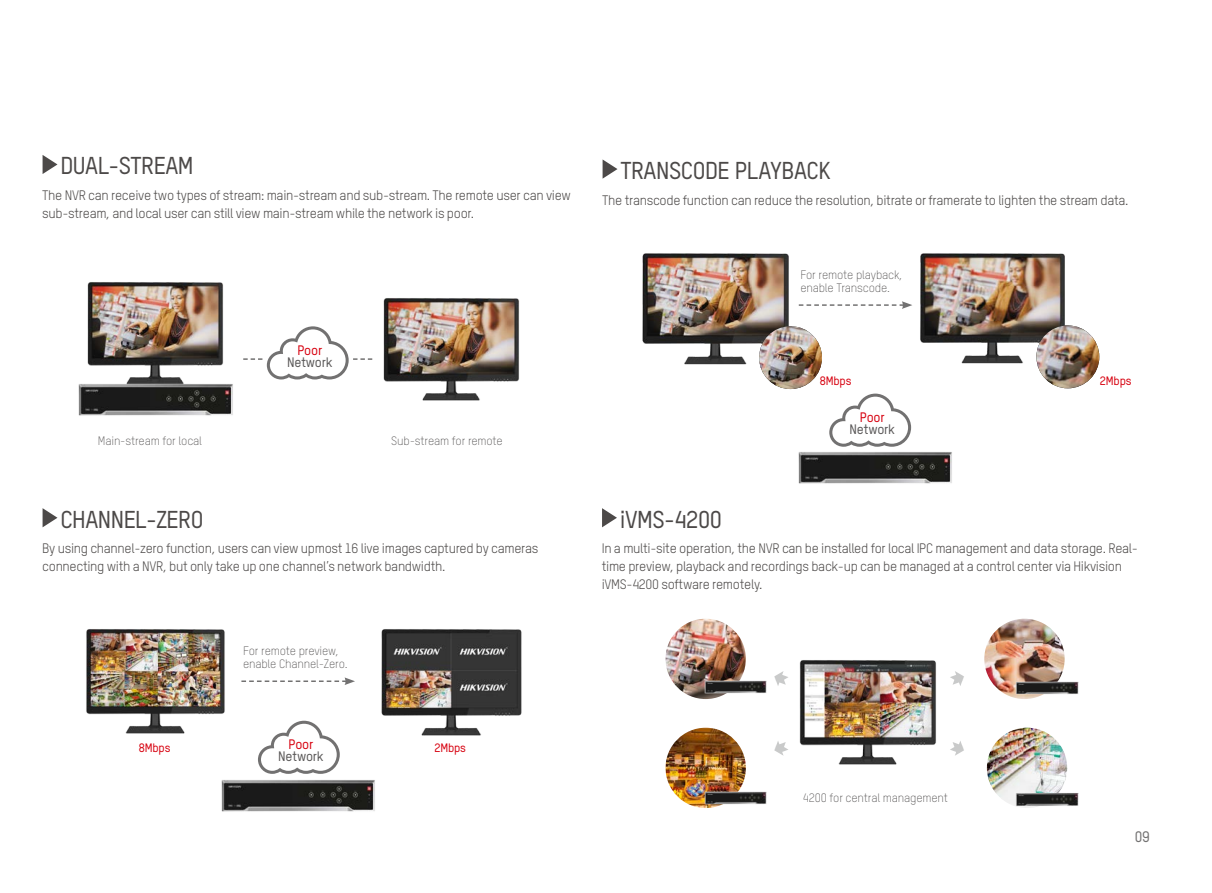
<style>
.page{position:relative;width:1212px;height:893px;background:#fff}
.page>*{position:absolute;margin:0;border:0;box-sizing:border-box;transform-origin:0 0}
.t1{font:500 24px "TSTARPRO";letter-spacing:-.02em;color:#4c4948}
.t2{font:500 15px "TSTARPRO";color:#727171}
.t3{font:13.5px/18px "TSTARPRO";letter-spacing:-.025em;color:#4c4948}
.t4{font:500 13.5px "TSTARPRO";letter-spacing:-.015em;color:#595757}
.t5{font:500 13.5px "TSTARPRO";letter-spacing:-.015em;color:#d7000f}
.t6{font:300 12px/13.5px "TSTARPRO";letter-spacing:-.015em;color:#595757}
.t7{font:500 12px "TSTARPRO";letter-spacing:-.015em;color:#d7000f}
</style>
<div class="page">
<svg style="left:43px;top:155px;width:14px;height:19px"></svg>
<svg style="left:602px;top:159px;width:15px;height:20px"></svg>
<svg style="left:602px;top:508px;width:15px;height:19px"></svg>
<svg style="left:43px;top:508px;width:14px;height:19px"></svg>
<img style="left:87px;top:282px;width:137px;height:95px">
<img style="left:372px;top:298px;width:148px;height:103px">
<img style="left:642px;top:253px;width:164px;height:111px">
<svg style="left:829px;top:394px;width:82px;height:51px"></svg>
<svg style="left:258px;top:721px;width:82px;height:52px"></svg>
<svg style="left:243px;top:326px;width:129px;height:53px"></svg>
<img style="left:78px;top:377px;width:155px;height:39px">
<img style="left:798px;top:445px;width:154px;height:39px">
<img style="left:221px;top:773px;width:154px;height:39px">
<img style="left:920px;top:253px;width:158px;height:110px">
<svg style="left:799px;top:301px;width:113px;height:8px"></svg>
<svg style="left:241px;top:677px;width:114px;height:8px"></svg>
<img style="left:1036px;top:325px;width:63px;height:63px;border-radius:31px">
<img style="left:759px;top:326px;width:63px;height:63px;border-radius:31px">
<img style="left:799px;top:660px;width:137px;height:104px">
<img style="left:665px;top:619px;width:81px;height:80px;border-radius:40px">
<img style="left:665px;top:728px;width:81px;height:80px;border-radius:40px">
<img style="left:987px;top:728px;width:80px;height:80px;border-radius:40px">
<img style="left:984px;top:619px;width:80px;height:80px;border-radius:40px">
<svg style="left:950px;top:671px;width:14px;height:15px"></svg>
<svg style="left:774px;top:671px;width:14px;height:15px"></svg>
<svg style="left:950px;top:741px;width:14px;height:15px"></svg>
<svg style="left:774px;top:741px;width:14px;height:15px"></svg>
<img style="left:1015px;top:679px;width:64px;height:18px">
<img style="left:704px;top:678px;width:63px;height:18px">
<img style="left:1015px;top:790px;width:64px;height:18px">
<img style="left:704px;top:789px;width:63px;height:18px">
<img style="left:381px;top:629px;width:141px;height:106px">
<img style="left:86px;top:629px;width:139px;height:105px">
<h1 class="t1" style="left:60px;top:150px;width:135px">DUAL-STREAM</h1>
<h1 class="t1" style="left:620px;top:154px;width:212px">TRANSCODE PLAYBACK</h1>
<p class="t3" style="left:42px;top:186px;width:530px">The NVR can receive two types of stream: main-stream and sub-stream. The remote user can view sub-stream, and local user can still view main-stream while the network is poor.</p>
<p class="t3" style="left:602px;top:190px;width:528px">The transcode function can reduce the resolution, bitrate or framerate to lighten the stream data.</p>
<p class="t6" style="left:98px;top:434px;width:106px">Main-stream for local</p>
<p class="t5" style="left:297px;top:341px;width:26px">Poor</p>
<p class="t4" style="left:287px;top:353px;width:47px">Network</p>
<p class="t6" style="left:391px;top:434px;width:113px">Sub-stream for remote</p>
<h1 class="t1" style="left:60px;top:503px;width:145px">CHANNEL-ZERO</h1>
<h1 class="t1" style="left:620px;top:503px;width:104px">iVMS-4200</h1>
<p class="t6" style="left:800px;top:267px;width:104px">For remote playback, enable Transcode.</p>
<p class="t7" style="left:820px;top:373px;width:33px">8Mbps</p>
<p class="t5" style="left:860px;top:408px;width:26px">Poor</p>
<p class="t4" style="left:850px;top:420px;width:47px">Network</p>
<p class="t7" style="left:1100px;top:373px;width:33px">2Mbps</p>
<p class="t3" style="left:42px;top:539px;width:498px">By using channel-zero function, users can view upmost 16 live images captured by cameras connecting with a NVR, but only take up one channel’s network bandwidth.</p>
<p class="t7" style="left:139px;top:740px;width:33px">8Mbps</p>
<p class="t6" style="left:243px;top:643px;width:106px">For remote preview, enable Channel-Zero.</p>
<p class="t5" style="left:289px;top:735px;width:26px">Poor</p>
<p class="t4" style="left:278px;top:747px;width:47px">Network</p>
<p class="t7" style="left:434px;top:740px;width:33px">2Mbps</p>
<p class="t3" style="left:602px;top:539px;width:538px">In a multi-site operation, the NVR can be installed for local IPC management and data storage. Real&shy;time preview, playback and recordings back-up can be managed at a control center via Hikvision iVMS-4200 software remotely.</p>
<p class="t6" style="left:803px;top:791px;width:147px">4200 for central management</p>
<p class="t2" style="left:1135px;top:827px;width:17px">09</p>
</div>
